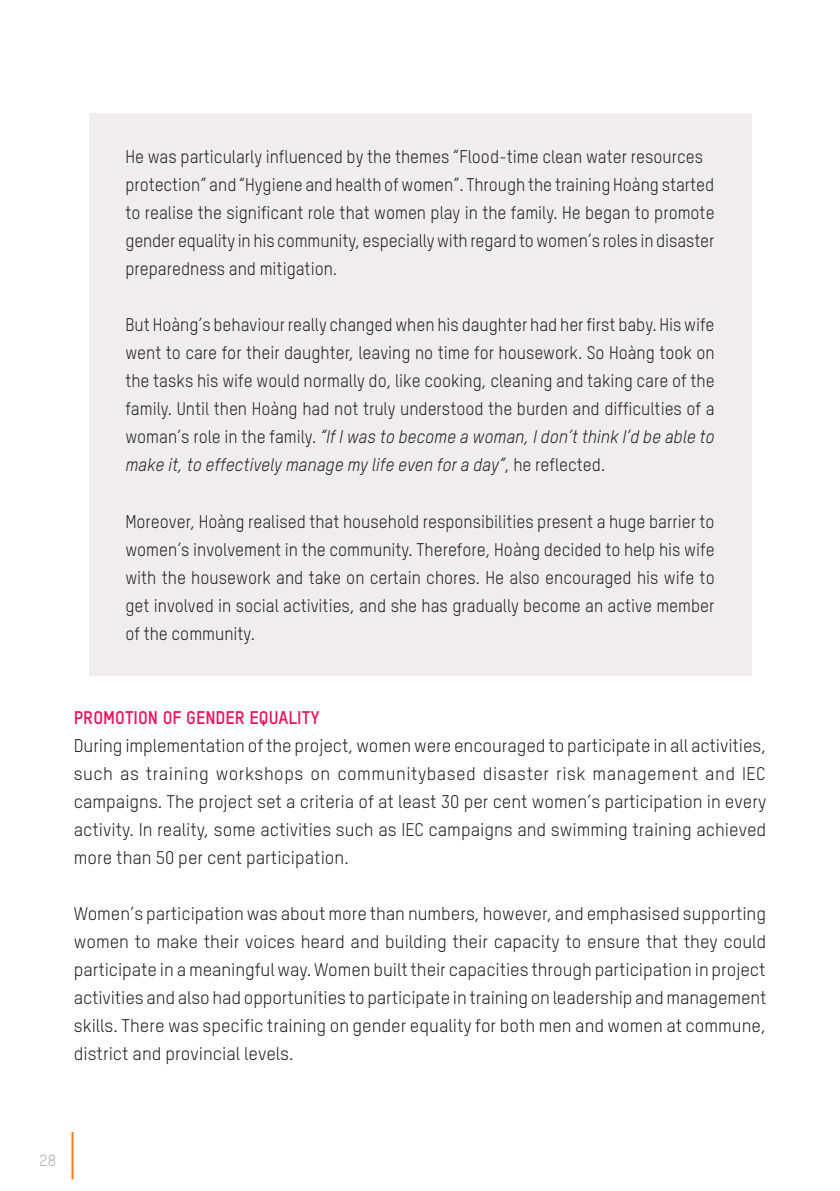
<style>
.page{position:relative;width:840px;height:1191px;background:#fff}
.page>*{position:absolute;margin:0;border:0;box-sizing:border-box;transform-origin:0 0}
.t1{font:18px/28px "Oxfam TSTARPRO";color:#231f20;text-align:justify;scale:.94 1}
.t2{font:18px/28px "Oxfam TSTARPRO";color:#231f20;text-align:justify}
.t3{font:700 18px "Oxfam TSTARPRO";color:#ed105b}
.t4{font:16px "Oxfam TSTARPRO";color:#afaaab}
.s1{font-style:italic}
</style>
<div class="page">
<hr style="left:71px;top:1132px;width:2px;height:47px;background:#f47b21">
<div style="left:89px;top:113px;width:661px;height:562px;background:#f0edee"></div>
<p class="t1" style="left:125px;top:141px;width:615px">He was particularly influenced by the themes “Flood-time clean water resources</p>
<p class="t1" style="left:125px;top:169px;width:628px">protection” and “Hygiene and health of women”. Through the training Hoàng started to realise the significant role that women play in the family. He began to promote gender equality in his community, especially with regard to women’s roles in disaster preparedness and mitigation.</p>
<p class="t1" style="left:125px;top:309px;width:628px">But Hoàng’s behaviour really changed when his daughter had her first baby. His wife went to care for their daughter, leaving no time for housework. So Hoàng took on the tasks his wife would normally do, like cooking, cleaning and taking care of the family. Until then Hoàng had not truly understood the burden and difficulties of a woman’s role in the family. <span class="s1">“If I was to become a woman, I don’t think I’d be able to make it, to effectively manage my life even for a day”</span>, he reflected.</p>
<p class="t1" style="left:125px;top:505px;width:628px">Moreover, Hoàng realised that household responsibilities present a huge barrier to women’s involvement in the community. Therefore, Hoàng decided to help his wife with the housework and take on certain chores. He also encouraged his wife to get involved in social activities, and she has gradually become an active member of the community.</p>
<p class="t3" style="left:74px;top:703px;width:247px">PROMOTION OF GENDER EQUALITY</p>
<p class="t2" style="left:74px;top:729px;width:693px">During implementation of the project, women were encouraged to participate in all activities, such as training workshops on communitybased disaster risk management and IEC campaigns. The project set a criteria of at least 30 per cent women’s participation in every activity. In reality, some activities such as IEC campaigns and swimming training achieved more than 50 per cent participation.</p>
<p class="t2" style="left:74px;top:897px;width:694px">Women’s participation was about more than numbers, however, and emphasised supporting women to make their voices heard and building their capacity to ensure that they could participate in a meaningful way. Women built their capacities through participation in project activities and also had opportunities to participate in training on leadership and management skills. There was specific training on gender equality for both men and women at commune, district and provincial levels.</p>
<p class="t4" style="left:40px;top:1148px;width:18px">28</p>
</div>
